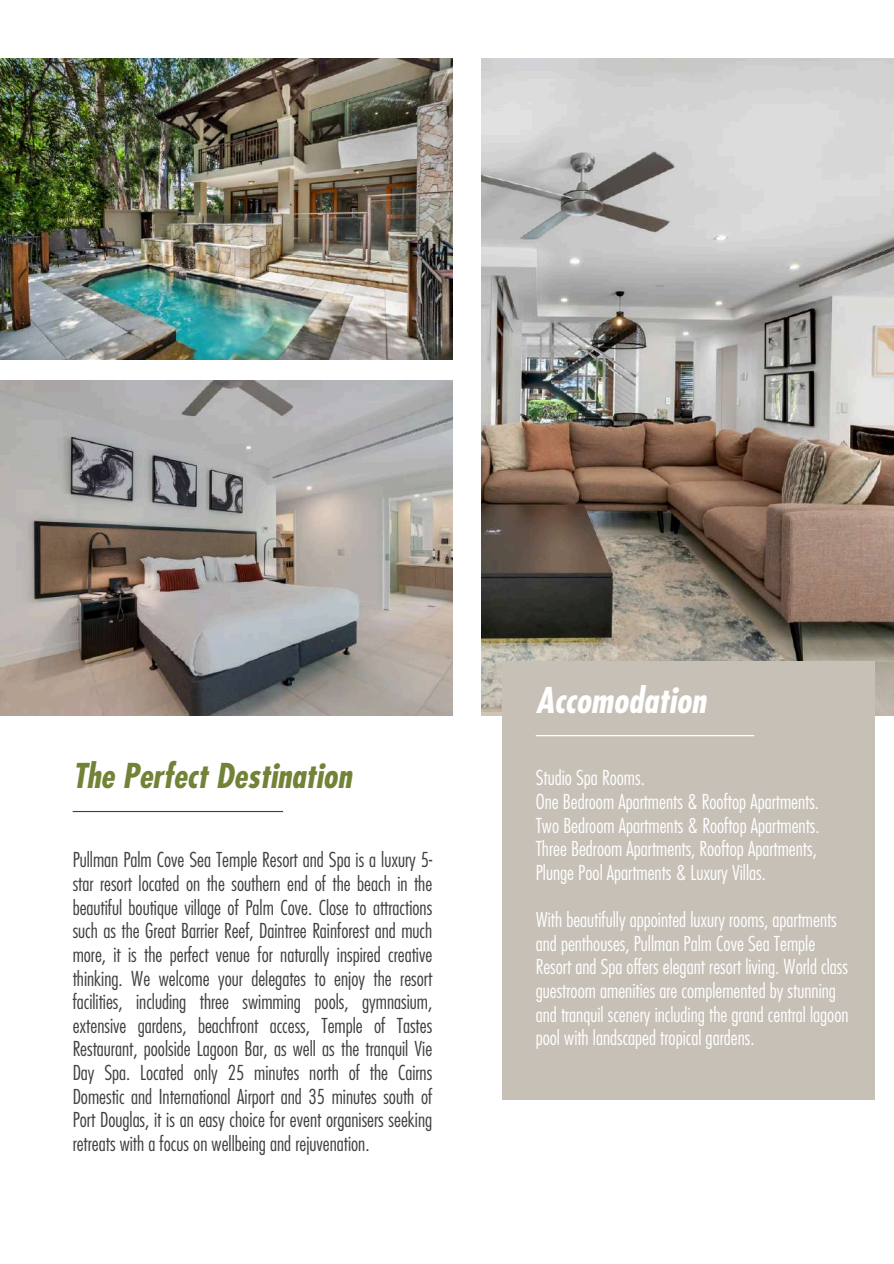
<style>
.page{position:relative;width:894px;height:1264px;background:#fff}
.page>*{position:absolute;margin:0;border:0;box-sizing:border-box;transform-origin:0 0}
.t1{font:italic 700 condensed 34.65px "Futura Std";color:#fff}
.t2{font:italic 700 condensed 33.3px "Futura Std";color:#718336}
.t3{font:300 condensed 20.1px/23.7px "Futura Std";color:#404041;text-align:justify}
.t4{font:300 condensed 20.1px/23.7px "Futura Std";color:#fff}
</style>
<div class="page">
<hr style="left:73px;top:811px;width:210px;height:1px;background:#404041">
<img style="left:0;top:58px;width:452px;height:301px">
<img style="left:481px;top:58px;width:412px;height:657px">
<div style="left:501px;top:661px;width:373px;height:438px;background:#c6c0b7"></div>
<hr style="left:535px;top:735px;width:219px;height:1px;background:#fff">
<img style="left:0;top:380px;width:452px;height:336px">
<h2 class="t2" style="left:73px;top:760px;width:280px">The Perfect Destination</h2>
<p class="t3" style="left:73px;top:849px;width:361px">Pullman Palm Cove Sea Temple Resort and Spa is a luxury 5- star resort located on the southern end of the beach in the beautiful boutique village of Palm Cove. Close to attractions such as the Great Barrier Reef, Daintree Rainforest and much more, it is the perfect venue for naturally inspired creative thinking. We welcome your delegates to enjoy the resort facilities, including three swimming pools, gymnasium, extensive gardens, beachfront access, Temple of Tastes Restaurant, poolside Lagoon Bar, as well as the tranquil Vie Day Spa. Located only 25 minutes north of the Cairns Domestic and International Airport and 35 minutes south of Port Douglas, it is an easy choice for event organisers seeking retreats with a focus on wellbeing and rejuvenation.</p>
<h1 class="t1" style="left:535px;top:684px;width:171px">Accomodation</h1>
<p class="t4" style="left:535px;top:767px;width:285px">Studio Spa Rooms.<br>One Bedroom Apartments &amp; Rooftop Apartments.<br>Two Bedroom Apartments &amp; Rooftop Apartments.<br>Three Bedroom Apartments, Rooftop Apartments, Plunge Pool Apartments &amp; Luxury Villas.</p>
<p class="t4" style="left:535px;top:908px;width:314px">With beautifully appointed luxury rooms, apartments and penthouses, Pullman Palm Cove Sea Temple Resort and Spa offers elegant resort living. World class guestroom amenities are complemented by stunning and tranquil scenery including the grand central lagoon pool with landscaped tropical gardens.</p>
</div>
